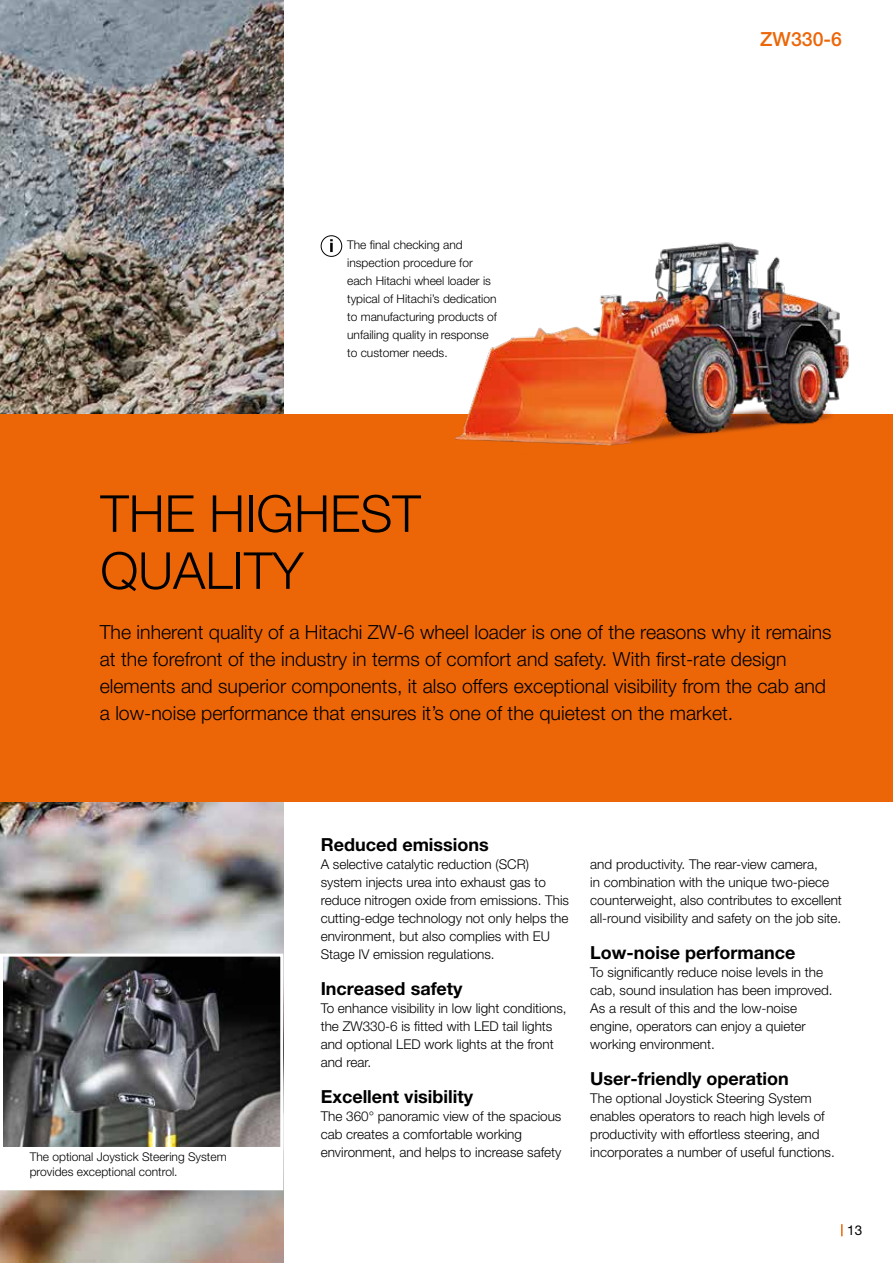
<style>
.page{position:relative;width:893px;height:1263px;background:#fff}
.page>*{position:absolute;margin:0;border:0;box-sizing:border-box;transform-origin:0 0}
.t1{font:300 51px/57px "Helvetica Neue LT Pro";color:#000}
.t2{font:300 19.5px/27px "Helvetica Neue LT Pro";color:#000}
.t3{font:500 19.5px "Helvetica Neue LT Pro";color:#ec6608}
.t4{font:700 18px "Helvetica Neue LT Pro";color:#000}
.t5{font:300 13.5px/18px "Helvetica Neue LT Pro";color:#000}
.t6{font:13.5px "Helvetica Neue LT Pro";color:#000}
.t7{font:300 12px/18px "Helvetica Neue LT Pro";color:#000}
</style>
<div class="page">
<svg style="left:841px;top:1224px;width:2px;height:12px"></svg>
<img style="left:0;top:0;width:283px;height:1263px">
<div style="left:2px;top:1114px;width:280px;height:75px;background:#fff"></div>
<img style="left:4px;top:958px;width:275px;height:188px">
<div style="left:0;top:954px;width:283px;height:196px;border:3px solid #fff"></div>
<div style="left:0;top:414px;width:893px;height:388px;background:#ec6608"></div>
<img style="left:455px;top:242px;width:395px;height:204px">
<div style="left:321px;top:235px;width:21px;height:22px;border:1px solid #000;border-radius:50%"></div>
<svg style="left:330px;top:239px;width:3px;height:13px"></svg>
<p class="t7" style="left:347px;top:235px;width:151px">The final checking and inspection procedure for each Hitachi wheel loader is typical of Hitachi’s dedication to manufacturing products of unfailing quality in response to customer needs.</p>
<h2 class="t3" style="left:760px;top:27px;width:83px">ZW330‑6</h2>
<h1 class="t1" style="left:100px;top:484px;width:322px">THE HIGHEST<br>QUALITY</h1>
<p class="t2" style="left:100px;top:618px;width:733px">The inherent quality of a Hitachi ZW-6 wheel loader is one of the reasons why it remains at the forefront of the industry in terms of comfort and safety. With first-rate design elements and superior components, it also offers exceptional visibility from the cab and a low-noise performance that ensures it’s one of the quietest on the market.</p>
<p class="t7" style="left:30px;top:1149px;width:198px;line-height:15px">The optional Joystick Steering System provides exceptional control.</p>
<h3 class="t4" style="left:321px;top:833px;width:170px">Reduced emissions</h3>
<p class="t5" style="left:321px;top:854px;width:250px">A selective catalytic reduction (SCR) system injects urea into exhaust gas to reduce nitrogen oxide from emissions. This cutting-edge technology not only helps the environment, but also complies with EU Stage IV emission regulations.</p>
<h3 class="t4" style="left:321px;top:977px;width:143px">Increased safety</h3>
<p class="t5" style="left:321px;top:998px;width:248px">To enhance visibility in low light conditions, the ZW330-6 is fitted with LED tail lights and optional LED work lights at the front and rear.</p>
<h3 class="t4" style="left:321px;top:1085px;width:154px">Excellent visibility</h3>
<p class="t5" style="left:321px;top:1106px;width:242px">The 360° panoramic view of the spacious cab creates a comfortable working environment, and helps to increase safety</p>
<p class="t5" style="left:590px;top:854px;width:253px">and productivity. The rear-view camera,<br>in combination with the unique two-piece counterweight, also contributes to excellent all-round visibility and safety on the job site.</p>
<h3 class="t4" style="left:590px;top:941px;width:207px">Low-noise performance</h3>
<p class="t5" style="left:590px;top:962px;width:244px">To significantly reduce noise levels in the cab, sound insulation has been improved.<br>As a result of this and the low-noise engine, operators can enjoy a quieter working environment.</p>
<h3 class="t4" style="left:590px;top:1067px;width:200px">User-friendly operation</h3>
<p class="t5" style="left:590px;top:1088px;width:246px">The optional Joystick Steering System enables operators to reach high levels of productivity with effortless steering, and incorporates a number of useful functions.</p>
<p class="t6" style="left:847px;top:1222px;width:17px">13</p>
</div>
